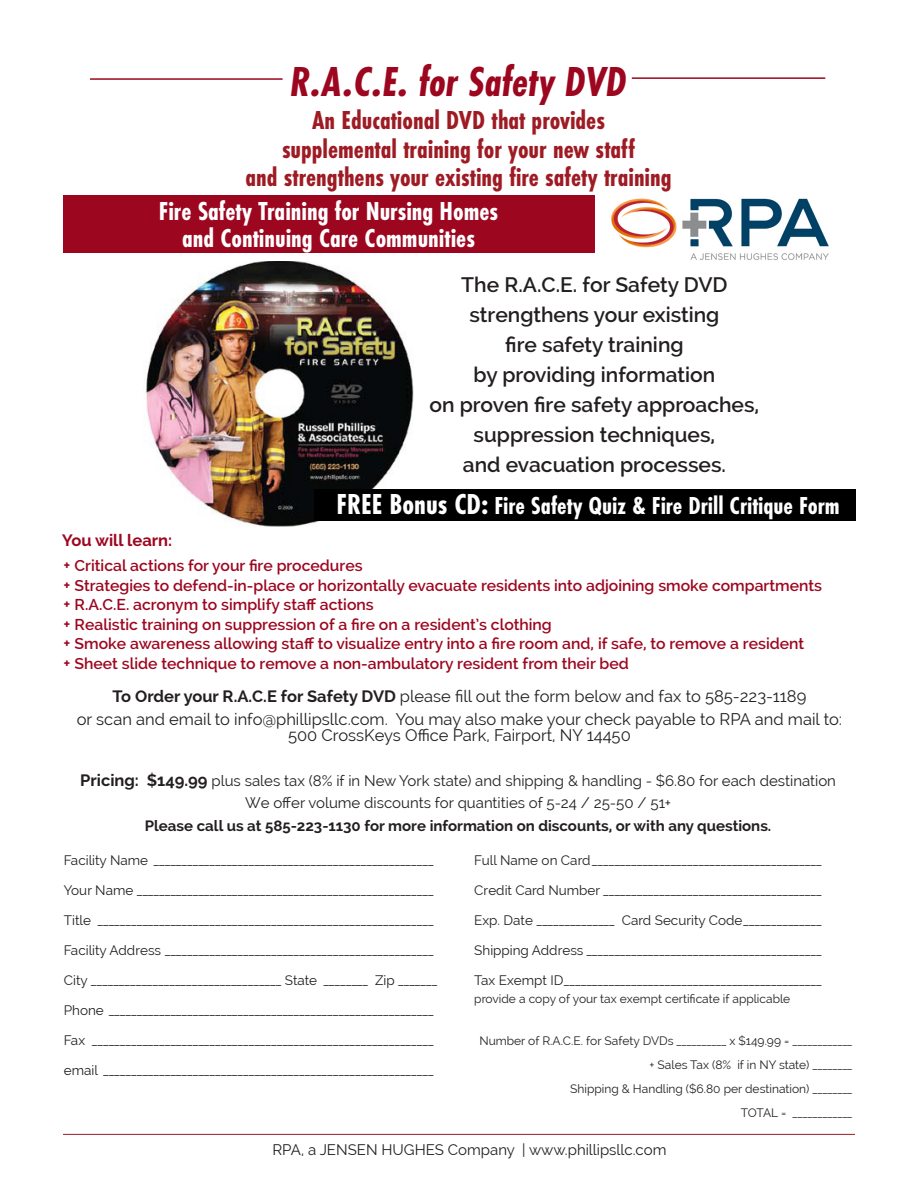
<style>
.page{position:relative;width:918px;height:1188px;background:#fff}
.page>*{position:absolute;margin:0;border:0;box-sizing:border-box;transform-origin:0 0}
.t1{font:italic 700 43.5px "Futura PT Cond";color:#9d061f}
.t2{font:700 27px "Futura PT Cond";color:#9e1b24}
.t3{font:700 27px "Futura PT Cond";color:#fff}
.t4{font:700 25.5px "Futura PT Cond";color:#fff}
.t5{font:600 21px/30px "Raleway";color:#231f20;text-align:center}
.t6{font:16.5px/16.5px "Raleway";color:#231f20;text-align:center}
.t7{font:700 16.5px "Raleway";color:#9d061f}
.t8{font:600 15.75px "Raleway";color:#9d061f}
.t9{font:15px "Raleway";color:#231f20}
.t10{font:700 15px "Raleway";color:#231f20}
.t11{font:13.5px "Raleway";color:#231f20}
.t12{font:12px "Raleway";color:#231f20}
.s1{font-size:30px}
.s2{font-size:16.5px}
.s3{font-weight:700}
.s4{font-weight:700;font-size:16.5px}
</style>
<div class="page">
<hr style="left:63px;top:1134px;width:792px;height:1px;background:#9e1b24">
<div style="left:63px;top:196px;width:532px;height:57px;background:#9d061f"></div>
<hr style="left:90px;top:78px;width:193px;height:2px;background:#9d061f">
<hr style="left:632px;top:77px;width:193px;height:2px;background:#9d061f">
<img style="left:146px;top:261px;width:269px;height:266px">
<div style="left:314px;top:490px;width:542px;height:31px;background:#000"></div>
<img style="left:611px;top:198px;width:218px;height:62px">
<p class="t1" style="left:290px;top:57px;width:338px">R.A.C.E. for Safety DVD</p>
<p class="t2" style="left:312px;top:105px;width:294px">An Educational DVD that provides</p>
<p class="t2" style="left:282px;top:133px;width:354px">supplemental training for your new staff</p>
<p class="t2" style="left:245px;top:162px;width:428px">and strengthens your existing fire safety training</p>
<p class="t3" style="left:159px;top:195px;width:341px">Fire Safety Training for Nursing Homes</p>
<p class="t3" style="left:182px;top:222px;width:294px">and Continuing Care Communities</p>
<p class="t5" style="left:461px;top:269px;width:268px">The R.A.C.E. for Safety DVD</p>
<p class="t5" style="left:469px;top:299px;width:252px">strengthens your existing</p>
<p class="t5" style="left:505px;top:329px;width:180px">fire safety training</p>
<p class="t5" style="left:474px;top:359px;width:243px">by providing information</p>
<p class="t5" style="left:430px;top:389px;width:331px">on proven fire safety approaches, suppression techniques,</p>
<p class="t5" style="left:463px;top:449px;width:265px">and evacuation processes.</p>
<p class="t4" style="left:337px;top:491px;width:505px"><span class="s1">FREE Bonus CD:</span> Fire Safety Quiz &amp; Fire Drill Critique Form</p>
<p class="t7" style="left:62px;top:530px;width:112px">You will learn:</p>
<p class="t8" style="left:64px;top:557px;width:301px"><span class="s2">+</span> Critical actions for your fire procedures</p>
<p class="t8" style="left:64px;top:576px;width:760px"><span class="s2">+</span> Strategies to defend-in-place or horizontally evacuate residents into adjoining smoke compartments</p>
<p class="t8" style="left:64px;top:596px;width:312px"><span class="s2">+</span> R.A.C.E. acronym to simplify staff actions</p>
<p class="t8" style="left:64px;top:615px;width:490px"><span class="s2">+</span> Realistic training on suppression of a fire on a resident’s clothing</p>
<p class="t8" style="left:64px;top:635px;width:742px"><span class="s2">+</span> Smoke awareness allowing staff to visualize entry into a fire room and, if safe, to remove a resident</p>
<p class="t8" style="left:64px;top:654px;width:567px"><span class="s2">+</span> Sheet slide technique to remove a non-ambulatory resident from their bed</p>
<p class="t6" style="left:112px;top:688px;width:696px"><span class="s3">To Order your R.A.C.E for Safety DVD</span> please fill out the form below and fax to 585-223-1189</p>
<p class="t6" style="left:77px;top:711px;width:767px">or scan and email to info@phillipsllc.com. You may also make your check payable to RPA and mail to:<br>500 CrossKeys Office Park, Fairport, NY 14450</p>
<p class="t9" style="left:80px;top:772px;width:757px"><span class="s4">Pricing: $149.99</span> plus sales tax (8% if in New York state) and shipping &amp; handling - $6.80 for each destination</p>
<p class="t9" style="left:245px;top:794px;width:428px">We offer volume discounts for quantities of 5-24 / 25-50 / 51+</p>
<p class="t10" style="left:145px;top:817px;width:628px">Please call us at 585-223-1130 for more information on discounts, or with any questions.</p>
<p class="t11" style="left:64px;top:852px;width:371px">Facility Name __________________________________________________</p>
<p class="t11" style="left:64px;top:882px;width:371px">Your Name _____________________________________________________</p>
<p class="t11" style="left:64px;top:912px;width:371px">Title ____________________________________________________________</p>
<p class="t11" style="left:64px;top:942px;width:371px">Facility Address ________________________________________________</p>
<p class="t11" style="left:64px;top:972px;width:375px">City __________________________________ State ________ Zip _______</p>
<p class="t11" style="left:64px;top:1002px;width:371px">Phone __________________________________________________________</p>
<p class="t11" style="left:64px;top:1032px;width:371px">Fax _____________________________________________________________</p>
<p class="t11" style="left:64px;top:1062px;width:371px">email ___________________________________________________________</p>
<p class="t11" style="left:474px;top:852px;width:349px">Full Name on Card_________________________________________</p>
<p class="t11" style="left:474px;top:882px;width:349px">Credit Card Number _______________________________________</p>
<p class="t11" style="left:474px;top:912px;width:349px">Exp. Date ______________ Card Security Code______________</p>
<p class="t11" style="left:474px;top:942px;width:349px">Shipping Address __________________________________________</p>
<p class="t11" style="left:474px;top:972px;width:349px">Tax Exempt ID______________________________________________</p>
<p class="t12" style="left:474px;top:992px;width:317px">provide a copy of your tax exempt certificate if applicable</p>
<p class="t12" style="left:479px;top:1034px;width:374px">Number of R.A.C.E. for Safety DVDs __________ x $149.99 = ____________</p>
<p class="t12" style="left:650px;top:1058px;width:204px">+ Sales Tax (8% if in NY state) ________</p>
<p class="t12" style="left:570px;top:1082px;width:284px">Shipping &amp; Handling ($6.80 per destination) ________</p>
<p class="t12" style="left:741px;top:1106px;width:113px">TOTAL = ____________</p>
<p class="t9" style="left:272px;top:1141px;width:396px">RPA, a JENSEN HUGHES Company | www.phillipsllc.com</p>
</div>
